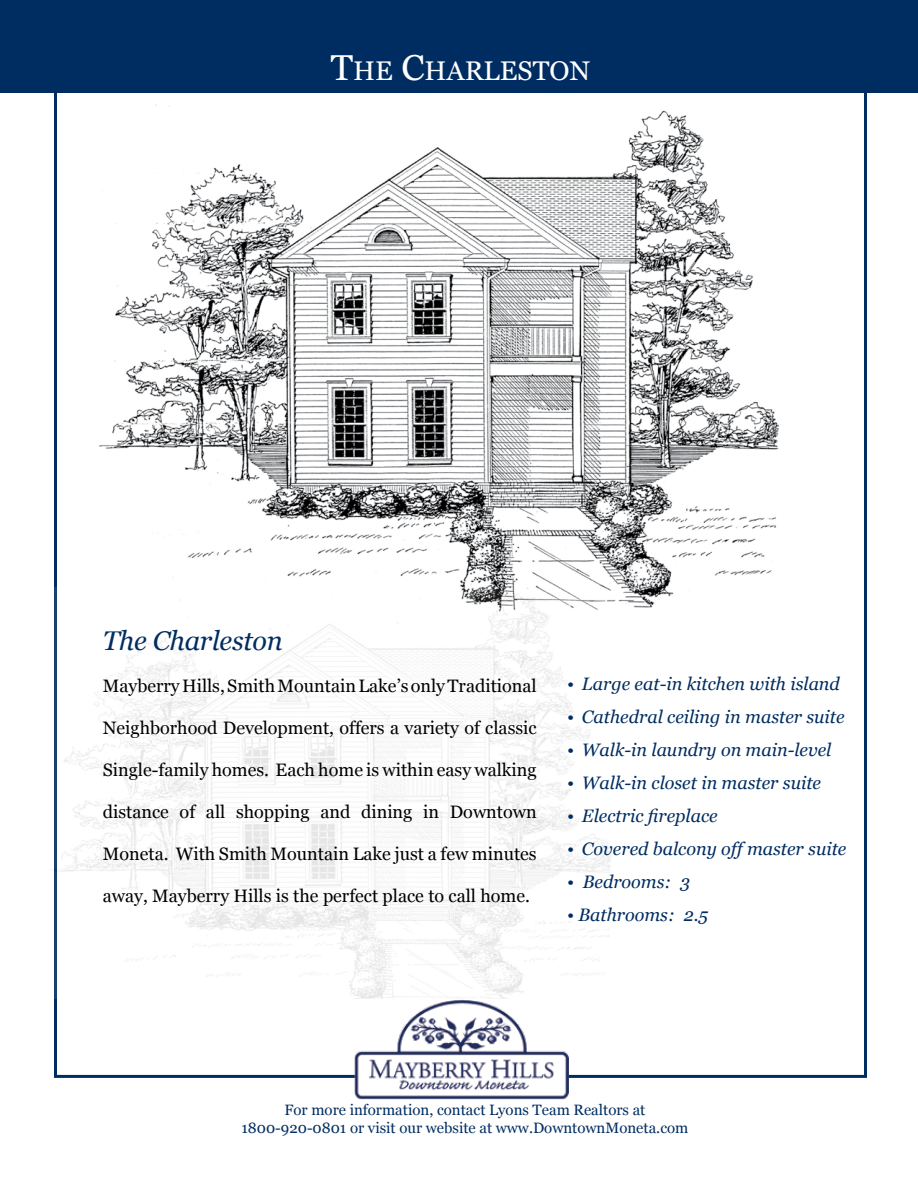
<style>
.page{position:relative;width:918px;height:1188px;background:#fff}
.page>*{position:absolute;margin:0;border:0;box-sizing:border-box;transform-origin:0 0}
.t1{font:27px "Georgia";color:#fff}
.t2{font:italic 27px "Georgia";letter-spacing:-.01em;color:#002d61}
.t3{font:18px "Georgia";color:#000}
.t4{font:italic 18px "Georgia";color:#002d61}
.t5{font:15px/18px "Georgia";color:#002d61;text-align:center}
.s1{font-size:36px}
</style>
<div class="page">
<img style="left:99px;top:104px;width:680px;height:504px">
<img style="left:54px;top:587px;width:559px;height:412px">
<div style="left:0;top:0;width:918px;height:93px;background:#002d61"></div>
<img style="left:355px;top:1000px;width:213px;height:100px">
<h1 class="t1" style="left:331px;top:56px;width:261px"><span class="s1">T</span>HE <span class="s1">C</span>HARLESTON</h1>
<h1 class="t2" style="left:103px;top:625px;width:181px">The Charleston</h1>
<p class="t3" style="left:103px;top:675px;width:435px">Mayberry Hills, Smith Mountain Lake’s only Traditional</p>
<p class="t3" style="left:103px;top:717px;width:435px">Neighborhood Development, offers a variety of classic</p>
<p class="t3" style="left:103px;top:759px;width:435px">Single-family homes. Each home is within easy walking</p>
<p class="t3" style="left:103px;top:801px;width:435px">distance of all shopping and dining in Downtown</p>
<p class="t3" style="left:103px;top:843px;width:435px">Moneta. With Smith Mountain Lake just a few minutes</p>
<p class="t3" style="left:103px;top:885px;width:429px">away, Mayberry Hills is the perfect place to call home.</p>
<p class="t4" style="left:567px;top:674px;width:274px">• Large eat-in kitchen with island</p>
<p class="t4" style="left:567px;top:707px;width:279px">• Cathedral ceiling in master suite</p>
<p class="t4" style="left:567px;top:740px;width:266px">• Walk-in laundry on main-level</p>
<p class="t4" style="left:567px;top:773px;width:256px">• Walk-in closet in master suite</p>
<p class="t4" style="left:567px;top:806px;width:152px">• Electric fireplace</p>
<p class="t4" style="left:567px;top:839px;width:281px">• Covered balcony off master suite</p>
<p class="t4" style="left:567px;top:872px;width:125px">• Bedrooms: 3</p>
<p class="t4" style="left:567px;top:905px;width:143px">• Bathrooms: 2.5</p>
<p class="t5" style="left:242px;top:1101px;width:448px">For more information, contact Lyons Team Realtors at<br>1800-920-0801 or visit our website at www.DowntownMoneta.com</p>
</div>
